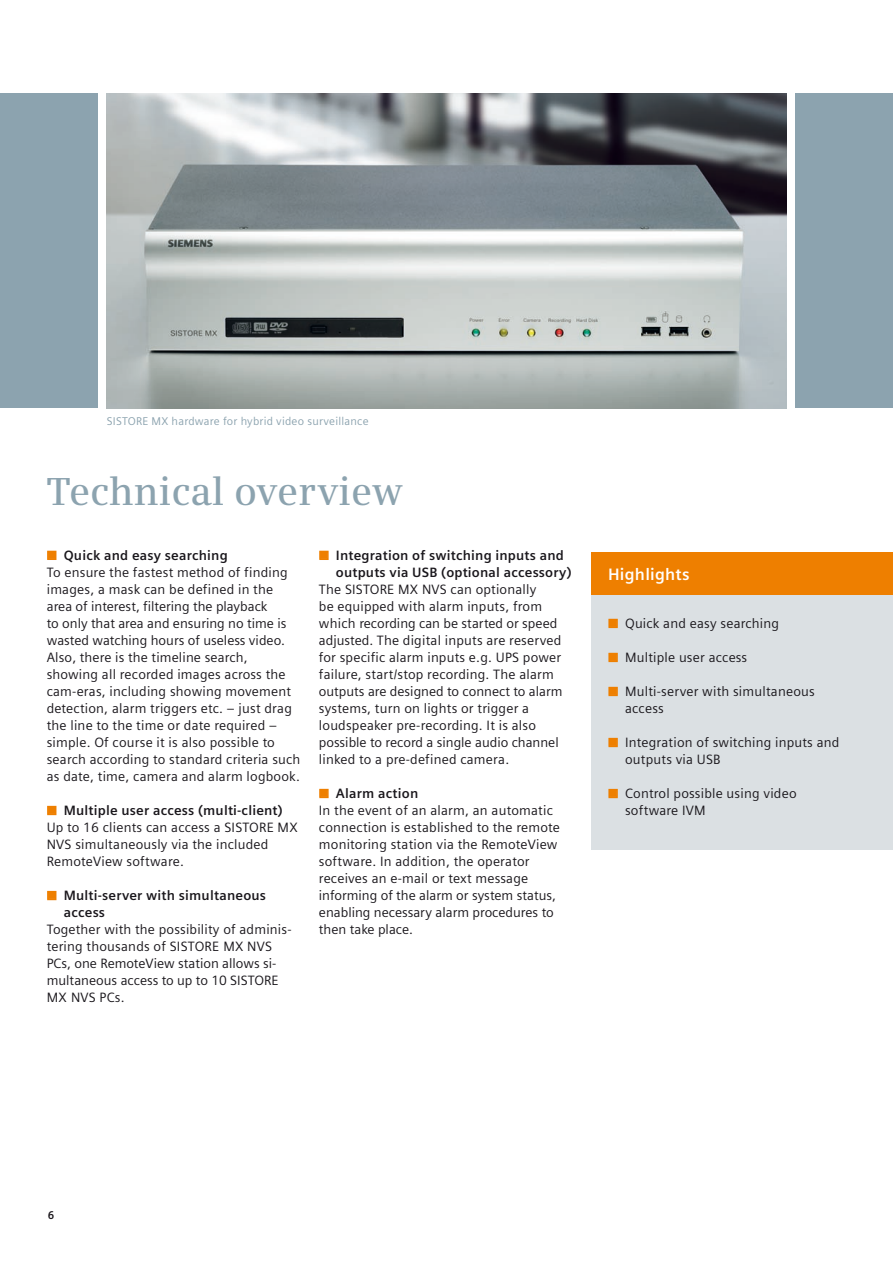
<style>
.page{position:relative;width:893px;height:1263px;background:#fff}
.page>*{position:absolute;margin:0;border:0;box-sizing:border-box;transform-origin:0 0}
.t1{font:600 39px "Siemens Serif";color:#8ca3af}
.t2{font:700 16.5px "Siemens Sans";letter-spacing:.015em;color:#fff}
.t3{font:13.5px/17px "Siemens Sans";letter-spacing:.015em;color:#1a171c}
.t4{font:700 13.5px/17px "Siemens Sans";letter-spacing:.015em;color:#1a171c}
.t5{font:11.25px "Siemens Sans";letter-spacing:.02em;color:#8ca3af}
.t6{font:700 11.25px "Siemens Sans";color:#1a171c}
</style>
<div class="page">
<div style="left:0;top:94px;width:98px;height:314px;background:#8ca3af"></div>
<img style="left:107px;top:94px;width:680px;height:314px">
<div style="left:47px;top:551px;width:9px;height:9px;border:2px solid #ee7f00"></div>
<div style="left:47px;top:806px;width:9px;height:9px;border:2px solid #ee7f00"></div>
<div style="left:47px;top:891px;width:9px;height:9px;border:2px solid #ee7f00"></div>
<div style="left:319px;top:551px;width:10px;height:9px;border:2px solid #ee7f00"></div>
<div style="left:319px;top:789px;width:10px;height:9px;border:2px solid #ee7f00"></div>
<div style="left:591px;top:594px;width:302px;height:255px;background:#dbe0e3"></div>
<div style="left:591px;top:552px;width:302px;height:42px;background:#ee7f00"></div>
<div style="left:608px;top:619px;width:10px;height:9px;border:2px solid #ee7f00"></div>
<div style="left:608px;top:653px;width:10px;height:9px;border:2px solid #ee7f00"></div>
<div style="left:608px;top:687px;width:10px;height:9px;border:2px solid #ee7f00"></div>
<div style="left:608px;top:738px;width:10px;height:9px;border:2px solid #ee7f00"></div>
<div style="left:608px;top:789px;width:10px;height:9px;border:2px solid #ee7f00"></div>
<div style="left:795px;top:94px;width:98px;height:314px;background:#8ca3af"></div>
<svg style="left:48px;top:551px;width:8px;height:8px"></svg>
<svg style="left:48px;top:806px;width:8px;height:8px"></svg>
<svg style="left:48px;top:891px;width:8px;height:8px"></svg>
<svg style="left:320px;top:551px;width:8px;height:8px"></svg>
<svg style="left:320px;top:789px;width:8px;height:8px"></svg>
<svg style="left:609px;top:619px;width:8px;height:8px"></svg>
<svg style="left:609px;top:653px;width:8px;height:8px"></svg>
<svg style="left:609px;top:687px;width:8px;height:8px"></svg>
<svg style="left:609px;top:738px;width:8px;height:8px"></svg>
<svg style="left:609px;top:789px;width:8px;height:8px"></svg>
<p class="t5" style="left:107px;top:415px;width:263px">SISTORE MX hardware for hybrid video surveillance</p>
<h1 class="t1" style="left:47px;top:468px;width:357px">Technical overview</h1>
<p class="t4" style="left:64px;top:547px;width:166px">Quick and easy searching</p>
<p class="t3" style="left:47px;top:564px;width:255px">To ensure the fastest method of finding images, a mask can be defined in the area of interest, filtering the playback<br>to only that area and ensuring no time is wasted watching hours of useless video.<br>Also, there is the timeline search, showing all recorded images across the cam-eras, including showing movement detection, alarm triggers etc. – just drag the line to the time or date required – simple. Of course it is also possible to search according to standard criteria such as date, time, camera and alarm logbook.</p>
<p class="t4" style="left:64px;top:802px;width:220px">Multiple user access (multi-client)</p>
<p class="t3" style="left:47px;top:819px;width:252px">Up to 16 clients can access a SISTORE MX<br>NVS simultaneously via the included<br>RemoteView software.</p>
<p class="t4" style="left:64px;top:887px;width:204px">Multi-server with simultaneous access</p>
<p class="t3" style="left:47px;top:921px;width:246px">Together with the possibility of adminis&shy;tering thousands of SISTORE MX NVS<br>PCs, one RemoteView station allows si&shy;multaneous access to up to 10 SISTORE<br>MX NVS PCs.</p>
<p class="t4" style="left:336px;top:547px;width:237px">Integration of switching inputs and outputs via USB (optional accessory)</p>
<p class="t3" style="left:319px;top:581px;width:245px">The SISTORE MX NVS can optionally<br>be equipped with alarm inputs, from which recording can be started or speed adjusted. The digital inputs are reserved for specific alarm inputs e.g. UPS power failure, start/stop recording. The alarm outputs are designed to connect to alarm systems, turn on lights or trigger a loudspeaker pre-recording. It is also possible to record a single audio channel linked to a pre-defined camera.</p>
<p class="t4" style="left:336px;top:785px;width:84px">Alarm action</p>
<p class="t3" style="left:319px;top:802px;width:242px">In the event of an alarm, an automatic connection is established to the remote monitoring station via the RemoteView software. In addition, the operator receives an e-mail or text message informing of the alarm or system status, enabling necessary alarm procedures to then take place.</p>
<p class="t2" style="left:608px;top:565px;width:83px">Highlights</p>
<p class="t3" style="left:625px;top:615px;width:156px">Quick and easy searching</p>
<p class="t3" style="left:625px;top:649px;width:124px">Multiple user access</p>
<p class="t3" style="left:625px;top:683px;width:191px">Multi-server with simultaneous access</p>
<p class="t3" style="left:625px;top:734px;width:216px">Integration of switching inputs and outputs via USB</p>
<p class="t3" style="left:625px;top:785px;width:173px">Control possible using video software IVM</p>
<p class="t6" style="left:48px;top:1209px;width:8px">6</p>
</div>
